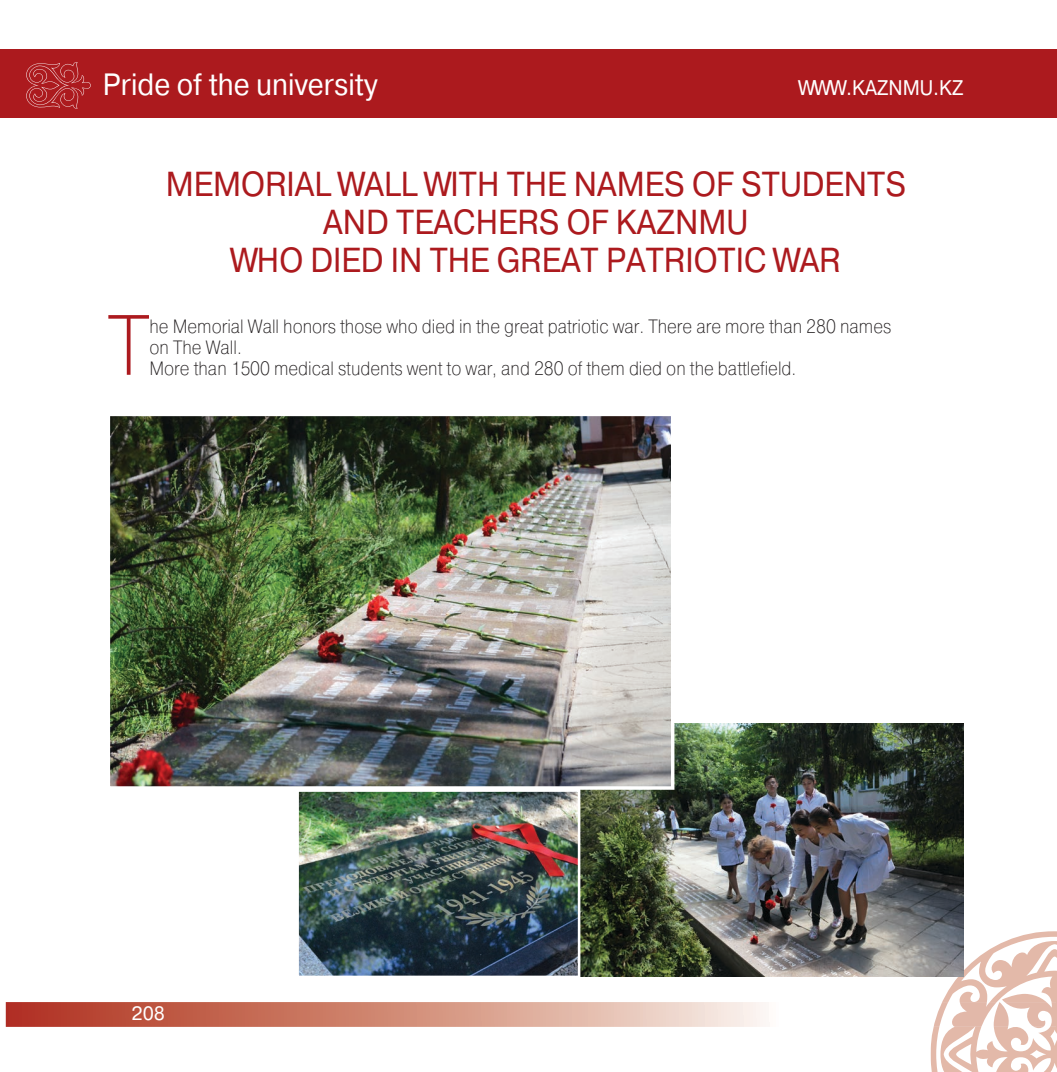
<style>
.page{position:relative;width:1057px;height:1072px;background:#fff}
.page>*{position:absolute;margin:0;border:0;box-sizing:border-box;transform-origin:0 0}
.t1{font:246.58px "Ornam 08";color:#e3b9a9}
.t2{font:300 85.23px "DS Pragmatica";color:#ac1a1e;scale:.91 1}
.t3{font:34.65px/37.8px "DS Pragmatica";color:#ac1a1e;text-align:center;scale:.91 1}
.t4{font:30.8px "DS Pragmatica";color:#fff;scale:.91 1}
.t5{font:21.18px "DS Pragmatica";color:#fff;scale:.91 1}
.t6{font:300 19.25px/21px "DS Pragmatica";color:#231f20;scale:.91 1}
.t7{font:19.25px "DS Pragmatica";color:#fff}
</style>
<div class="page">
<div style="left:0;top:50px;width:1057px;height:68px;background:#ac1a1e"></div>
<svg style="left:26px;top:62px;width:65px;height:47px"></svg>
<svg style="left:6px;top:1002px;width:1051px;height:24px"></svg>
<img style="left:581px;top:723px;width:382px;height:254px">
<img style="left:112px;top:417px;width:557px;height:367px">
<div style="left:107px;top:412px;width:567px;height:377px;border:4px solid #fff"></div>
<img style="left:300px;top:793px;width:276px;height:181px">
<div style="left:296px;top:789px;width:284px;height:189px;border:3px solid #fff"></div>
<h3 class="t4" style="left:103px;top:67px;width:303px">Pride of the university</h3>
<p class="t5" style="left:798px;top:76px;width:182px">WWW.KAZNMU.KZ</p>
<h3 class="t3" style="left:166px;top:166px;width:815px">MEMORIAL WALL WITH THE NAMES OF STUDENTS<br>AND TEACHERS OF KAZNMU<br>WHO DIED IN THE GREAT PATRIOTIC WAR</h3>
<h2 class="t2" style="left:108px;top:298px;width:47px">T</h2>
<p class="t6" style="left:149px;top:316px;width:817px">he Memorial Wall honors those who died in the great patriotic war. There are more than 280 names on The Wall.<br>More than 1500 medical students went to war, and 280 of them died on the battlefield.</p>
<p class="t7" style="left:131px;top:1002px;width:35px">208</p>
<h1 class="t1" style="left:930px;top:931px;width:250px">7</h1>
</div>
